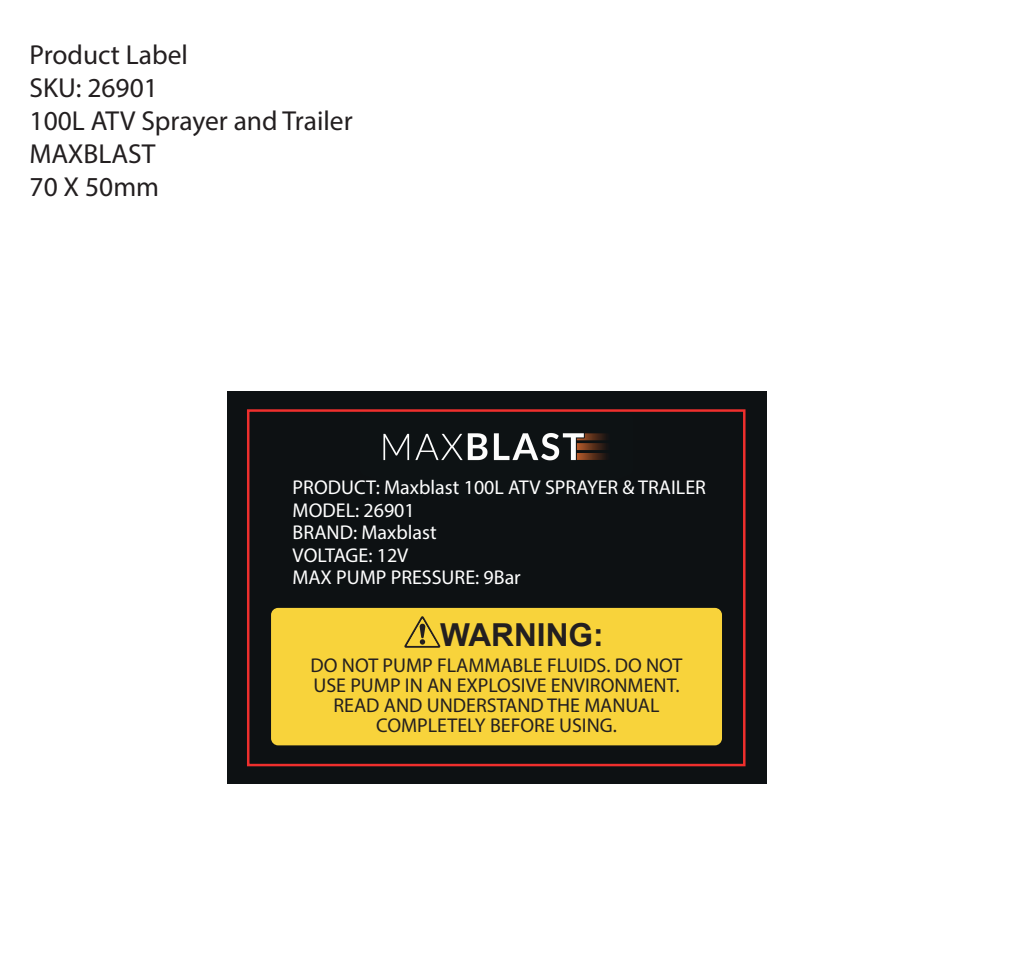
<style>
.page{position:relative;width:1010px;height:963px;background:#fff}
.page>*{position:absolute;margin:0;border:0;box-sizing:border-box;transform-origin:0 0}
.t1{font:700 31.75px "Arial";color:#231f20}
.t2{font:27.5px/33px "Myriad Pro";color:#231f20}
.t3{font:20px/20px "Myriad Pro";color:#231f20;text-align:center}
.t4{font:20px/22.5px "Myriad Pro";color:#fff}
</style>
<div class="page">
<div style="left:227px;top:391px;width:540px;height:392px;background:#0d1113"></div>
<div style="left:271px;top:608px;width:451px;height:137px;background:#f8d33b;border-radius:7px"></div>
<svg style="left:404px;top:616px;width:37px;height:31px"></svg>
<img style="left:383px;top:433px;width:224px;height:28px">
<div style="left:247px;top:409px;width:499px;height:357px;border:2px solid #ee2f2d"></div>
<h2 class="t2" style="left:30px;top:38px;width:325px">Product Label<br>SKU: 26901<br>100L ATV Sprayer and Trailer<br>MAXBLAST<br>70 X 50mm</h2>
<p class="t4" style="left:293px;top:476px;width:415px">PRODUCT: Maxblast 100L ATV SPRAYER &amp; TRAILER<br>MODEL: 26901<br>BRAND: Maxblast<br>VOLTAGE: 12V<br>MAX PUMP PRESSURE: 9Bar</p>
<h1 class="t1" style="left:440px;top:612px;width:165px">WARNING:</h1>
<p class="t3" style="left:311px;top:655px;width:373px">DO NOT PUMP FLAMMABLE FLUIDS. DO NOT<br>USE PUMP IN AN EXPLOSIVE ENVIRONMENT.<br>READ AND UNDERSTAND THE MANUAL<br>COMPLETELY BEFORE USING.</p>
</div>
